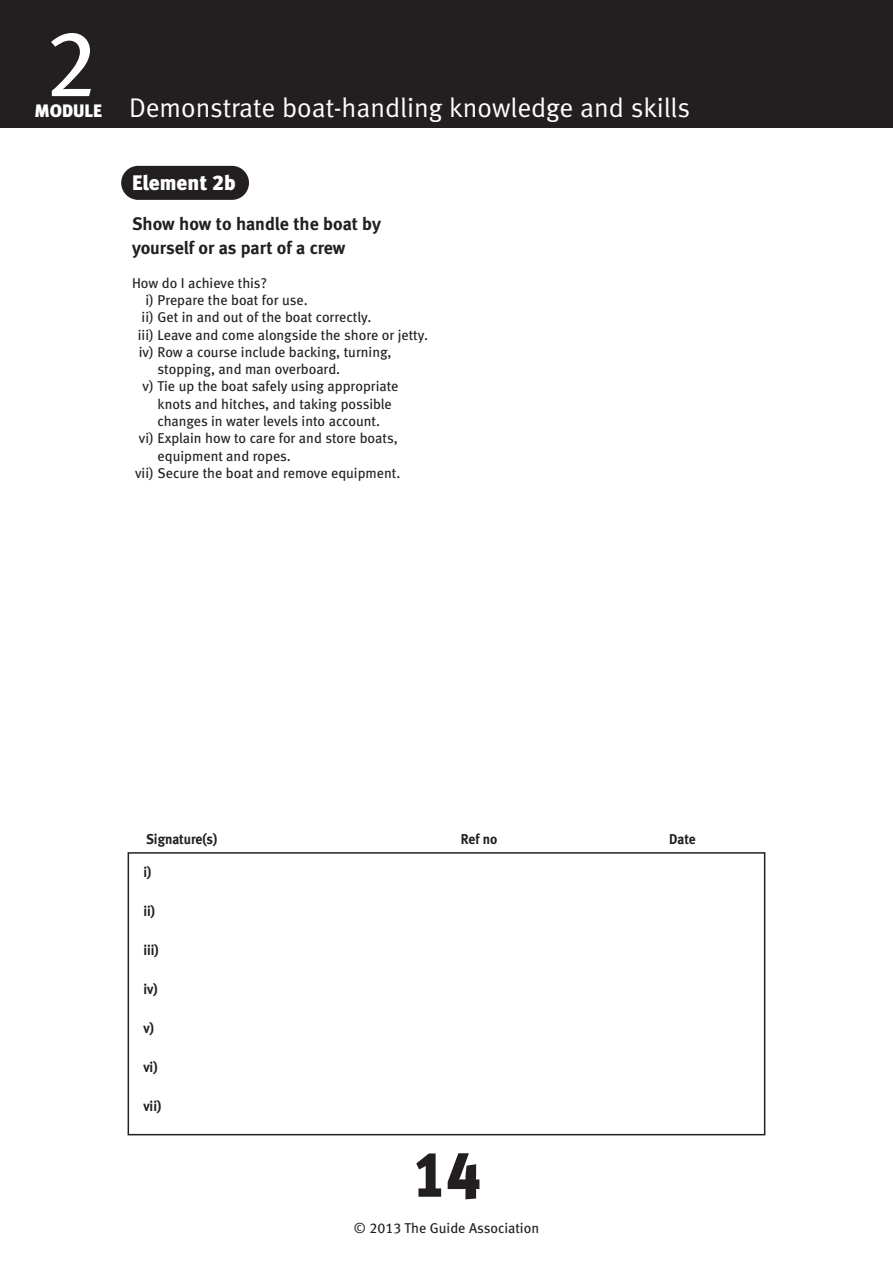
<style>
.page{position:relative;width:893px;height:1263px;background:#fff}
.page>*{position:absolute;margin:0;border:0;box-sizing:border-box;transform-origin:0 0}
.t1{font:94.5px "Meta Book LF";color:#fff}
.t2{font:64.05px "Meta Black LF";color:#231f20;scale:.95 1}
.t3{font:27px "Meta Normal LF";color:#fff}
.t4{font:21px "Meta Black LF";color:#fff}
.t5{font:18px/23.2px "Meta Bold LF";color:#231f20}
.t6{font:18px "Meta Black LF";color:#fff}
.t7{font:14.25px "Meta Book LF";color:#231f20}
.t8{font:14.25px "Meta Bold LF";color:#231f20;scale:.95 1}
</style>
<div class="page">
<div style="left:0;top:0;width:893px;height:128px;background:#231f20"></div>
<div style="left:121px;top:166px;width:128px;height:34px;background:#231f20;border-radius:17px"></div>
<div style="left:128px;top:852px;width:637px;height:283px;border:2px solid #231f20"></div>
<h1 class="t1" style="left:45px;top:31px;width:54px">2</h1>
<p class="t6" style="left:34px;top:104px;width:69px">MODULE</p>
<h3 class="t3" style="left:129px;top:98px;width:563px">Demonstrate boat-handling knowledge and skills</h3>
<h3 class="t4" style="left:132px;top:175px;width:105px">Element 2b</h3>
<p class="t5" style="left:132px;top:214px;width:250px">Show how to handle the boat by yourself or as part of a crew</p>
<p class="t7" style="left:132px;top:278px;width:136px">How do I achieve this?</p>
<p class="t7" style="left:145px;top:295px;width:164px">i) Prepare the boat for use.</p>
<p class="t7" style="left:142px;top:313px;width:231px">ii) Get in and out of the boat correctly.</p>
<p class="t7" style="left:138px;top:330px;width:292px">iii) Leave and come alongside the shore or jetty.</p>
<p class="t7" style="left:139px;top:347px;width:254px">iv) Row a course include backing, turning,</p>
<p class="t7" style="left:158px;top:364px;width:184px">stopping, and man overboard.</p>
<p class="t7" style="left:143px;top:382px;width:257px">v) Tie up the boat safely using appropriate</p>
<p class="t7" style="left:158px;top:399px;width:236px">knots and hitches, and taking possible</p>
<p class="t7" style="left:158px;top:416px;width:224px">changes in water levels into account.</p>
<p class="t7" style="left:139px;top:433px;width:260px">vi) Explain how to care for and store boats,</p>
<p class="t7" style="left:158px;top:451px;width:135px">equipment and ropes.</p>
<p class="t7" style="left:135px;top:468px;width:267px">vii) Secure the boat and remove equipment.</p>
<p class="t8" style="left:146px;top:834px;width:76px">Signature(s)</p>
<p class="t8" style="left:461px;top:834px;width:40px">Ref no</p>
<p class="t8" style="left:669px;top:834px;width:29px">Date</p>
<p class="t8" style="left:143px;top:867px;width:10px">i)</p>
<p class="t8" style="left:143px;top:906px;width:14px">ii)</p>
<p class="t8" style="left:143px;top:945px;width:18px">iii)</p>
<p class="t8" style="left:143px;top:984px;width:16px">iv)</p>
<p class="t8" style="left:143px;top:1023px;width:13px">v)</p>
<p class="t8" style="left:143px;top:1062px;width:16px">vi)</p>
<p class="t8" style="left:143px;top:1101px;width:20px">vii)</p>
<h2 class="t2" style="left:412px;top:1152px;width:73px">14</h2>
<p class="t7" style="left:354px;top:1223px;width:187px">© 2013 The Guide Association</p>
</div>
